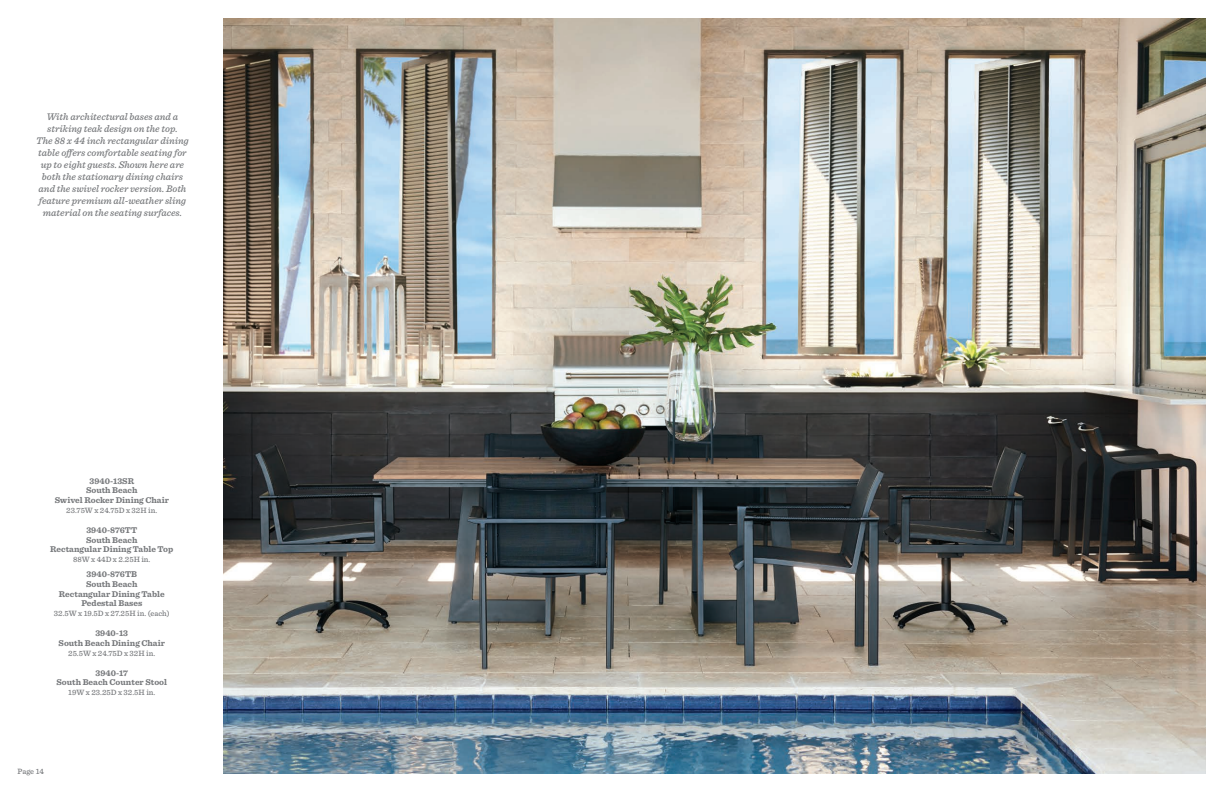
<style>
.page{position:relative;width:1224px;height:792px;background:#fff}
.page>*{position:absolute;margin:0;border:0;box-sizing:border-box;transform-origin:0 0}
.t1{font:italic 500 10px/12px "Sentinel";color:#76787b}
.Viz_Index_headers{font:700 8.8px "Sentinel";color:#76787b}
.Viz_Index_body_copy{font:500 8px "Sentinel";color:#76787b}
</style>
<div class="page">
<img style="left:223px;top:18px;width:983px;height:756px">
<p class="t1" style="left:47px;top:110px;width:133px">With architectural bases and a striking teak design on the top.</p>
<p class="t1" style="left:36px;top:134px;width:154px;text-align:center">The 88 x 44 inch rectangular dining table offers comfortable seating for up to eight guests. Shown here are both the stationary dining chairs and the swivel rocker version. Both feature premium all-weather sling material on the seating surfaces.</p>
<p class="Viz_Index_headers" style="left:90px;top:474px;width:46px">3940-13SR</p>
<p class="Viz_Index_headers" style="left:86px;top:484px;width:53px">South Beach</p>
<p class="Viz_Index_headers" style="left:55px;top:493px;width:116px">Swivel Rocker Dining Chair</p>
<p class="Viz_Index_body_copy" style="left:66px;top:504px;width:92px">23.75W x 24.75D x 32H in.</p>
<p class="Viz_Index_headers" style="left:86px;top:523px;width:52px">3940-876TT</p>
<p class="Viz_Index_headers" style="left:86px;top:533px;width:53px">South Beach</p>
<p class="Viz_Index_headers" style="left:50px;top:543px;width:125px">Rectangular Dining Table Top</p>
<p class="Viz_Index_body_copy" style="left:73px;top:554px;width:79px">88W x 44D x 2.25H in.</p>
<p class="Viz_Index_headers" style="left:87px;top:567px;width:52px">3940-876TB</p>
<p class="Viz_Index_headers" style="left:86px;top:577px;width:53px">South Beach</p>
<p class="Viz_Index_headers" style="left:59px;top:587px;width:107px">Rectangular Dining Table</p>
<p class="Viz_Index_headers" style="left:81px;top:597px;width:62px">Pedestal Bases</p>
<p class="Viz_Index_body_copy" style="left:54px;top:608px;width:117px">32.5W x 19.5D x 27.25H in. (each)</p>
<p class="Viz_Index_headers" style="left:95px;top:626px;width:34px">3940-13</p>
<p class="Viz_Index_headers" style="left:59px;top:636px;width:108px">South Beach Dining Chair</p>
<p class="Viz_Index_body_copy" style="left:68px;top:647px;width:89px">25.5W x 24.75D x 32H in.</p>
<p class="Viz_Index_headers" style="left:95px;top:666px;width:34px">3940-17</p>
<p class="Viz_Index_headers" style="left:56px;top:676px;width:112px">South Beach Counter Stool</p>
<p class="Viz_Index_body_copy" style="left:68px;top:687px;width:89px">19W x 23.25D x 32.5H in.</p>
<p class="Viz_Index_body_copy" style="left:18px;top:765px;width:28px">Page 14</p>
</div>
